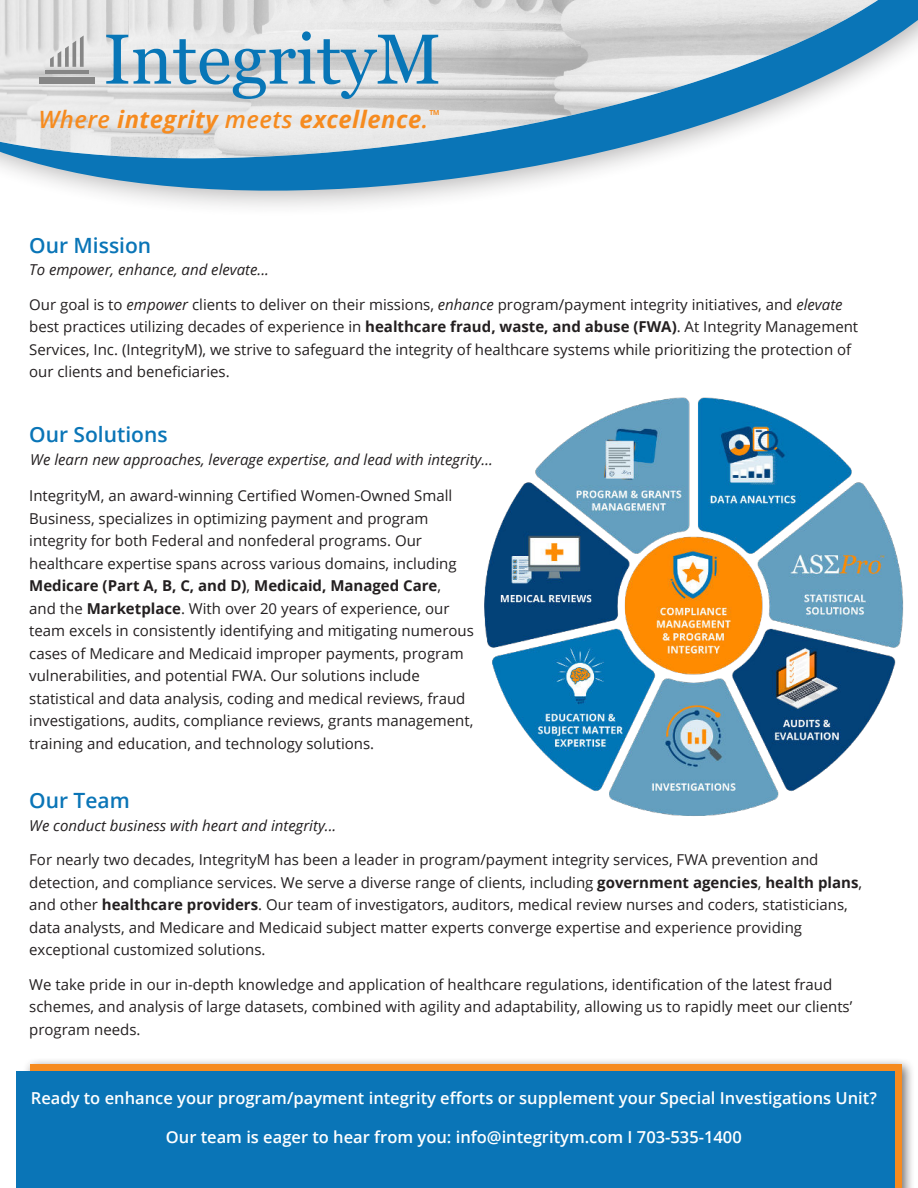
<style>
.page{position:relative;width:918px;height:1188px;background:#fff}
.page>*{position:absolute;margin:0;border:0;box-sizing:border-box;transform-origin:0 0}
.t1{font:italic 700 23.85px "Open Sans";letter-spacing:.02em;color:#f68b1f}
.t2{font:600 21px "Open Sans";color:#0a75b7}
.t3{font:600 16.5px "Open Sans";color:#fff}
.t4{font:15px/22.5px "Open Sans";color:#231f20}
.t5{font:italic 15px "Open Sans";color:#231f20}
.s1{font-weight:600}
.s2{font-style:italic}
.s3{font-weight:700}
</style>
<div class="page">
<svg style="left:60px;top:184px;width:466px;height:23px"></svg>
<svg style="left:0;top:0;width:918px;height:184px"></svg>
<img style="left:0;top:0;width:880px;height:165px">
<svg style="left:106px;top:31px;width:332px;height:68px;background:#acc6d4"></svg>
<div style="left:39px;top:77px;width:55px;height:7px;background:#868686"></div>
<hr style="left:45px;top:70px;width:43px;height:4px;background:#868686">
<svg style="left:50px;top:35px;width:34px;height:32px"></svg>
<div style="left:23px;top:1057px;width:892px;height:131px;background:#231f20;opacity:.64"></div>
<div style="left:30px;top:1064px;width:872px;height:124px;background:#f68b1f"></div>
<div style="left:16px;top:1071px;width:878px;height:117px;background:#0a75b7"></div>
<img style="left:484px;top:397px;width:420px;height:419px">
<h1 class="t1" style="left:39px;top:110px;width:402px"><span class="s1">Where</span> integrity <span class="s1">meets</span> excellence<span class="s1">.</span><sup>™</sup></h1>
<h2 class="t2" style="left:29px;top:237px;width:124px">Our Mission</h2>
<p class="t5" style="left:29px;top:264px;width:241px">To empower, enhance, and elevate...</p>
<p class="t4" style="left:29px;top:295px;width:831px">Our goal is to <span class="s2">empower</span> clients to deliver on their missions, <span class="s2">enhance</span> program/payment integrity initiatives, and <span class="s2">elevate </span>best practices utilizing decades of experience in <span class="s3">healthcare fraud, waste, and abuse (FWA)</span>. At Integrity Management Services, Inc. (IntegrityM), we strive to safeguard the integrity of healthcare systems while prioritizing the protection of our clients and beneficiaries.</p>
<h2 class="t2" style="left:29px;top:426px;width:140px">Our Solutions</h2>
<p class="t5" style="left:30px;top:454px;width:464px">We learn new approaches, leverage expertise, and lead with integrity…</p>
<p class="t4" style="left:29px;top:484px;width:446px">IntegrityM, an award-winning Certified Women-Owned Small Business, specializes in optimizing payment and program integrity for both Federal and nonfederal programs. Our healthcare expertise spans across various domains, including <span class="s3">Medicare (Part A, B, C, and D)</span>, <span class="s3">Medicaid, Managed Care</span>,<br>and the <span class="s3">Marketplace</span>. With over 20 years of experience, our team excels in consistently identifying and mitigating numerous cases of Medicare and Medicaid improper payments, program vulnerabilities, and potential FWA. Our solutions include statistical and data analysis, coding and medical reviews, fraud investigations, audits, compliance reviews, grants management, training and education, and technology solutions.</p>
<h2 class="t2" style="left:29px;top:792px;width:102px">Our Team</h2>
<p class="t5" style="left:29px;top:819px;width:309px">We conduct business with heart and integrity...</p>
<p class="t4" style="left:29px;top:850px;width:834px">For nearly two decades, IntegrityM has been a leader in program/payment integrity services, FWA prevention and detection, and compliance services. We serve a diverse range of clients, including <span class="s3">government agencies</span>, <span class="s3">health plans</span>, and other <span class="s3">healthcare providers</span>. Our team of investigators, auditors, medical review nurses and coders, statisticians, data analysts, and Medicare and Medicaid subject matter experts converge expertise and experience providing exceptional customized solutions.</p>
<p class="t4" style="left:29px;top:973px;width:825px">We take pride in our in-depth knowledge and application of healthcare regulations, identification of the latest fraud schemes, and analysis of large datasets, combined with agility and adaptability, allowing us to rapidly meet our clients’ program needs.</p>
<p class="t3" style="left:31px;top:1086px;width:848px">Ready to enhance your program/payment integrity efforts or supplement your Special Investigations Unit?</p>
<p class="t3" style="left:166px;top:1130px;width:577px">Our team is eager to hear from you: info@integritym.com I 703-535-1400</p>
</div>
